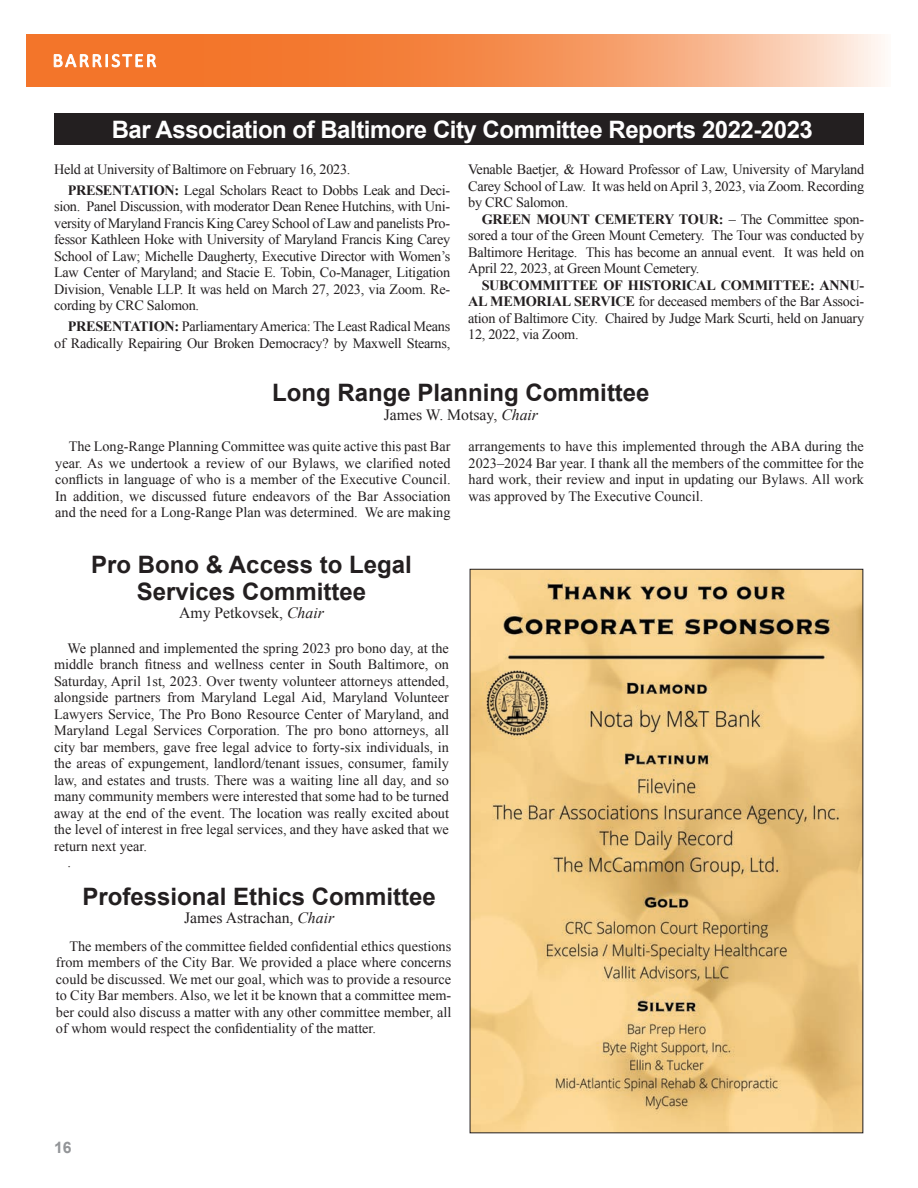
<style>
.page{position:relative;width:918px;height:1188px;background:#fff}
.page>*{position:absolute;margin:0;border:0;box-sizing:border-box;transform-origin:0 0}
.t1{font:700 24px/27px "Arial";color:#231f20;text-align:center}
.t2{font:700 24px "Arial";letter-spacing:-.02em;color:#fff}
.t3{font:15.75px "Times New Roman";color:#231f20}
.t4{font:700 15.75px "Arial";color:#939598}
.t5{font:14.25px/16.5px "Times New Roman";color:#231f20;text-align:justify}
.t6{font:14.25px/20.9px "Times New Roman";letter-spacing:-.02em;color:#231f20}
.s1{font-weight:700}
.s2{font-style:italic}
</style>
<div class="page">
<svg style="left:27px;top:34px;width:858px;height:53px;background:#f5965d"></svg>
<svg style="left:54px;top:54px;width:102px;height:15px"></svg>
<div style="left:54px;top:113px;width:810px;height:31px;background:#231f20"></div>
<img style="left:472px;top:571px;width:389px;height:560px">
<h1 class="t2" style="left:112px;top:113px;width:703px">Bar Association of Baltimore City Committee Reports 2022-2023</h1>
<p class="t6" style="left:68px;top:159px;width:384px;text-indent:-13px">Held at University of Baltimore on February 16, 2023.<br><span class="s1">PRESENTATION:</span> Legal Scholars React to Dobbs Leak and Deci-</p>
<p class="t5" style="left:54px;top:198px;width:398px">sion. Panel Discussion, with moderator Dean Renee Hutchins, with Uni&shy;versity of Maryland Francis King Carey School of Law and panelists Pro&shy;fessor Kathleen Hoke with University of Maryland Francis King Carey School of Law; Michelle Daugherty, Executive Director with Women’s Law Center of Maryland; and Stacie E. Tobin, Co-Manager, Litigation Division, Venable LLP. It was held on March 27, 2023, via Zoom. Re&shy;cording by CRC Salomon.</p>
<p class="t6" style="left:54px;top:318px;width:398px;line-height:16.5px;text-align:right"><span class="s1">PRESENTATION:</span> Parliamentary America: The Least Radical Means of Radically Repairing Our Broken Democracy? by Maxwell Stearns,</p>
<p class="t5" style="left:468px;top:161px;width:398px">Venable Baetjer, &amp; Howard Professor of Law, University of Maryland Carey School of Law. It was held on April 3, 2023, via Zoom. Recording by CRC Salomon.</p>
<p class="t5" style="left:468px;top:210px;width:398px;text-indent:14px"><span class="s1">GREEN MOUNT CEMETERY TOUR:</span> – The Committee spon&shy;sored a tour of the Green Mount Cemetery. The Tour was conducted by Baltimore Heritage. This has become an annual event. It was held on April 22, 2023, at Green Mount Cemetery.</p>
<p class="t5" style="left:468px;top:276px;width:398px;text-indent:13px"><span class="s1">SUBCOMMITTEE OF HISTORICAL COMMITTEE: ANNU-AL MEMORIAL SERVICE</span> for deceased members of the Bar Associ&shy;ation of Baltimore City. Chaired by Judge Mark Scurti, held on January 12, 2022, via Zoom.</p>
<h1 class="t1" style="left:272px;top:380px;width:379px">Long Range Planning Committee</h1>
<p class="t3" style="left:384px;top:404px;width:156px">James W. Motsay, <span class="s2">Chair</span></p>
<p class="t5" style="left:55px;top:438px;width:397px;text-indent:13px">The Long-Range Planning Committee was quite active this past Bar year. As we undertook a review of our Bylaws, we clarified noted conflicts in language of who is a member of the Executive Council.<br>In addition, we discussed future endeavors of the Bar Association and the need for a Long-Range Plan was determined. We are making</p>
<p class="t5" style="left:469px;top:438px;width:397px">arrangements to have this implemented through the ABA during the 2023–2024 Bar year. I thank all the members of the committee for the hard work, their review and input in updating our Bylaws. All work was approved by The Executive Council.</p>
<h1 class="t1" style="left:91px;top:552px;width:322px">Pro Bono &amp; Access to Legal<br>Services Committee</h1>
<p class="t3" style="left:179px;top:603px;width:146px">Amy Petkovsek, <span class="s2">Chair</span></p>
<p class="t5" style="left:68px;top:639px;width:383px">We planned and implemented the spring 2023 pro bono day, at the</p>
<p class="t5" style="left:54px;top:656px;width:396px">middle branch fitness and wellness center in South Baltimore, on</p>
<p class="t5" style="left:54px;top:672px;width:396px">Saturday, April 1st, 2023. Over twenty volunteer attorneys attended,</p>
<p class="t5" style="left:54px;top:689px;width:396px">alongside partners from Maryland Legal Aid, Maryland Volunteer</p>
<p class="t5" style="left:54px;top:705px;width:396px">Lawyers Service, The Pro Bono Resource Center of Maryland, and</p>
<p class="t5" style="left:54px;top:722px;width:396px">Maryland Legal Services Corporation. The pro bono attorneys, all</p>
<p class="t5" style="left:54px;top:738px;width:396px">city bar members, gave free legal advice to forty-six individuals, in</p>
<p class="t5" style="left:54px;top:755px;width:396px">the areas of expungement, landlord/tenant issues, consumer, family</p>
<p class="t5" style="left:54px;top:771px;width:396px">law, and estates and trusts. There was a waiting line all day, and so</p>
<p class="t5" style="left:54px;top:788px;width:396px">many community members were interested that some had to be turned</p>
<p class="t5" style="left:54px;top:804px;width:396px">away at the end of the event. The location was really excited about</p>
<p class="t5" style="left:54px;top:821px;width:396px">the level of interest in free legal services, and they have asked that we</p>
<p class="t5" style="left:54px;top:837px;width:94px">return next year.</p>
<p class="t5" style="left:68px;top:854px;width:5px">.</p>
<h1 class="t1" style="left:83px;top:884px;width:355px">Professional Ethics Committee</h1>
<p class="t3" style="left:184px;top:907px;width:152px">James Astrachan, <span class="s2">Chair</span></p>
<p class="t5" style="left:56px;top:937px;width:397px;text-indent:13px">The members of the committee fielded confidential ethics questions from members of the City Bar. We provided a place where concerns could be discussed. We met our goal, which was to provide a resource to City Bar members. Also, we let it be known that a committee mem&shy;ber could also discuss a matter with any other committee member, all of whom would respect the confidentiality of the matter.</p>
<p class="t4" style="left:54px;top:1137px;width:19px">16</p>
</div>
